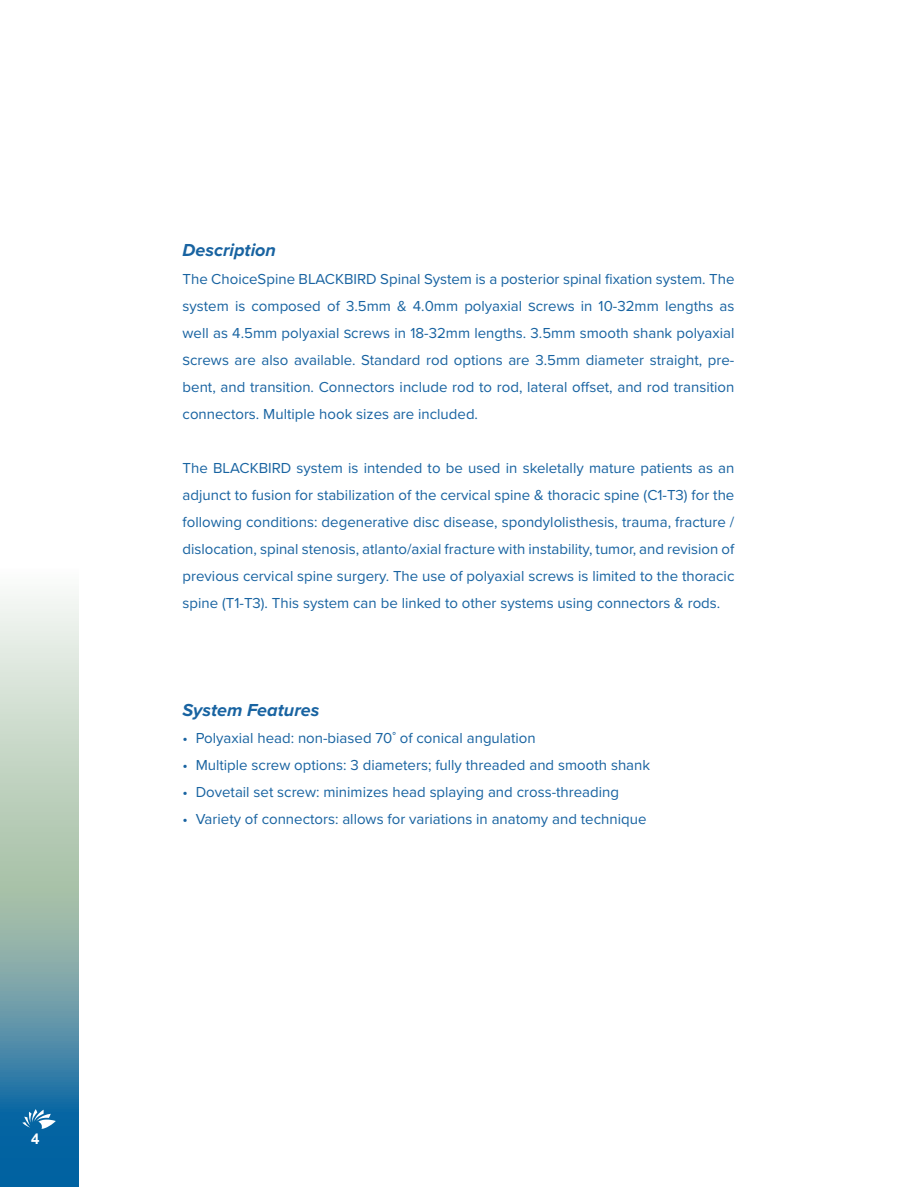
<style>
.page{position:relative;width:917px;height:1187px;background:#fff}
.page>*{position:absolute;margin:0;border:0;box-sizing:border-box;transform-origin:0 0}
.t1{font:italic 700 18px "Proxima Nova";color:#1863a1}
.t2{font:15px/27px "Proxima Nova";color:#1863a1;text-align:justify}
.t3{font:700 15px "Arial";color:#fff}
</style>
<div class="page">
<svg style="left:0;top:596px;width:79px;height:590px;background:#8eb4b9"></svg>
<p class="t3" style="left:31px;top:1128px;width:10px">4</p>
<p class="t1" style="left:182px;top:237px;width:95px">Description</p>
<p class="t2" style="left:182px;top:264px;width:553px">The ChoiceSpine BLACKBIRD Spinal System is a posterior spinal fixation system. The system is composed of 3.5mm &amp; 4.0mm polyaxial screws in 10-32mm lengths as well as 4.5mm polyaxial screws in 18-32mm lengths. 3.5mm smooth shank polyaxial screws are also available. Standard rod options are 3.5mm diameter straight, pre&shy;bent, and transition. Connectors include rod to rod, lateral offset, and rod transition connectors. Multiple hook sizes are included.</p>
<p class="t2" style="left:182px;top:453px;width:553px">The BLACKBIRD system is intended to be used in skeletally mature patients as an adjunct to fusion for stabilization of the cervical spine &amp; thoracic spine (C1-T3) for the following conditions: degenerative disc disease, spondylolisthesis, trauma, fracture / dislocation, spinal stenosis, atlanto/axial fracture with instability, tumor, and revision of previous cervical spine surgery. The use of polyaxial screws is limited to the thoracic spine (T1-T3). This system can be linked to other systems using connectors &amp; rods.</p>
<p class="t1" style="left:182px;top:696px;width:138px">System Features</p>
<p class="t2" style="left:182px;top:723px;width:354px">• Polyaxial head: non-biased 70˚ of conical angulation</p>
<p class="t2" style="left:182px;top:750px;width:469px">• Multiple screw options: 3 diameters; fully threaded and smooth shank</p>
<p class="t2" style="left:182px;top:777px;width:438px">• Dovetail set screw: minimizes head splaying and cross-threading</p>
<p class="t2" style="left:182px;top:804px;width:465px">• Variety of connectors: allows for variations in anatomy and technique</p>
</div>
